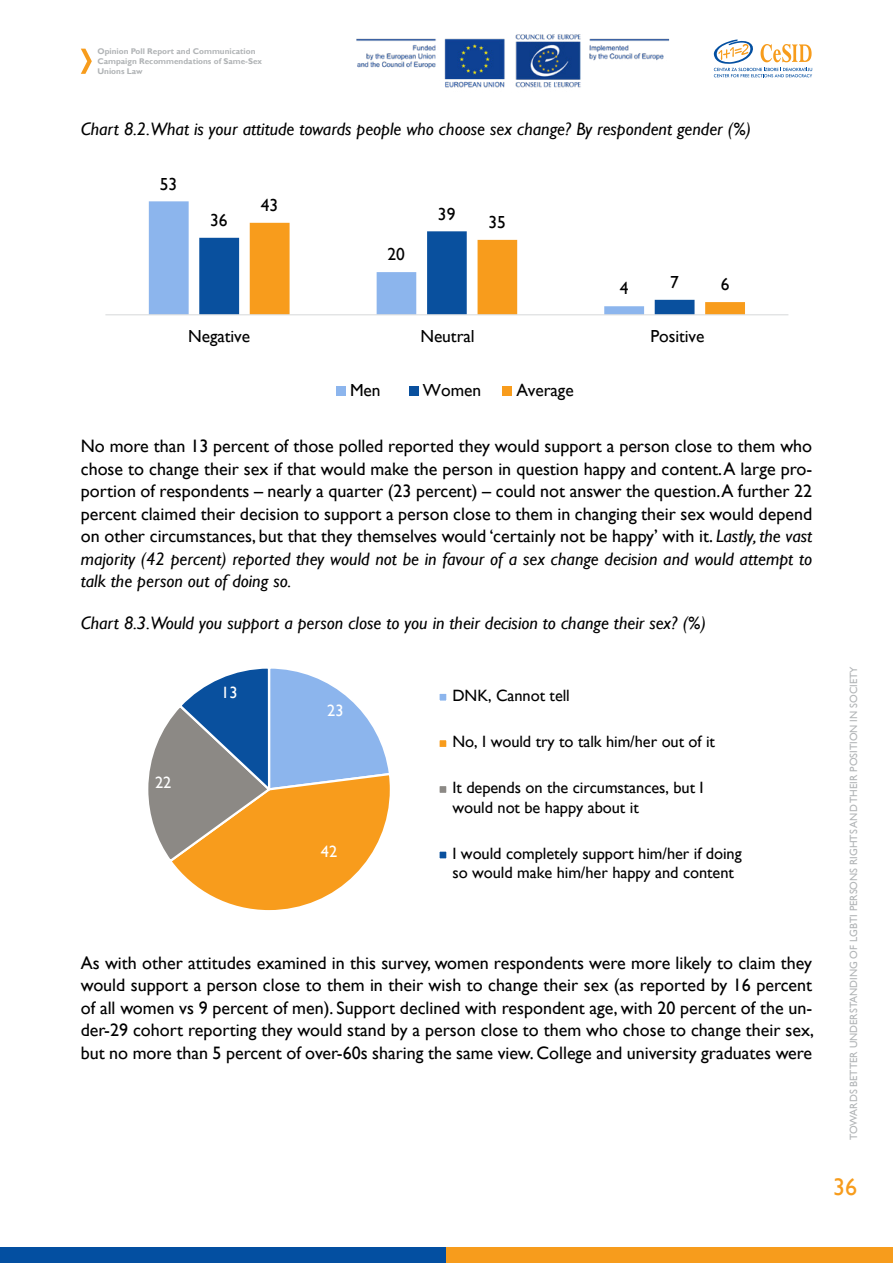
<style>
.page{position:relative;width:893px;height:1263px;background:#fff}
.page>*{position:absolute;margin:0;border:0;box-sizing:border-box;transform-origin:0 0}
.t1{font:24px "Gill Sans";color:#f79c1c}
.t2{font:18px/22.5px "Gill Sans";color:#000;text-align:justify}
.t3{font:italic 18px "Gill Sans";color:#000}
.t4{font:17.4px "Gill Sans";letter-spacing:-.005em;color:#000}
.t5{font:16.35px/19.6px "Gill Sans";letter-spacing:-.005em;color:#000}
.t6{font:16.35px "Gill Sans";letter-spacing:.005em;color:#fff}
.t7{font:10.5px "Gill Sans";color:#b1b4b6}
.t8{font:700 8.25px/9.8px "Gill Sans";color:#b1b4b6}
.s1{font-style:italic}
</style>
<div class="page">
<div style="left:0;top:1247px;width:446px;height:16px;background:#034fa1"></div>
<div style="left:446px;top:1247px;width:447px;height:16px;background:#f79c1c"></div>
<img style="left:357px;top:34px;width:313px;height:54px">
<svg style="left:81px;top:49px;width:11px;height:25px"></svg>
<svg style="left:713px;top:39px;width:99px;height:38px"></svg>
<svg style="left:149px;top:201px;width:141px;height:113px;fill:#8cb5ed"></svg>
<svg style="left:199px;top:231px;width:51px;height:83px"></svg>
<svg style="left:250px;top:223px;width:495px;height:91px"></svg>
<hr style="left:105px;top:314px;width:683px;height:1px;background:#dcddde">
<div style="left:336px;top:387px;width:10px;height:9px;background:#8cb5ed"></div>
<div style="left:409px;top:387px;width:10px;height:9px;background:#09509e"></div>
<div style="left:503px;top:387px;width:9px;height:9px;background:#f89c1c"></div>
<svg style="left:148px;top:668px;width:242px;height:243px"></svg>
<div style="left:438px;top:693px;width:9px;height:9px;background:#8cb5ed"></div>
<div style="left:437px;top:692px;width:11px;height:11px;border:2px solid #fff"></div>
<div style="left:438px;top:739px;width:9px;height:9px;background:#f89c1c"></div>
<div style="left:437px;top:738px;width:11px;height:11px;border:2px solid #fff"></div>
<div style="left:438px;top:785px;width:9px;height:9px;background:#8c8985"></div>
<div style="left:437px;top:784px;width:11px;height:11px;border:2px solid #fff"></div>
<div style="left:438px;top:850px;width:9px;height:9px;background:#09509e"></div>
<div style="left:437px;top:849px;width:11px;height:11px;border:2px solid #fff"></div>
<p class="t8" style="left:97px;top:47px;width:166px">Opinion Poll Report and Communication<br>Campaign Recommendations of Same-Sex<br>Unions Law</p>
<p class="t3" style="left:81px;top:118px;width:672px">Chart 8.2.What is your attitude towards people who choose sex change? By respondent gender (%)</p>
<p class="t4" style="left:160px;top:174px;width:19px">53</p>
<p class="t4" style="left:210px;top:210px;width:19px">36</p>
<p class="t4" style="left:261px;top:195px;width:19px">43</p>
<p class="t4" style="left:387px;top:244px;width:19px">20</p>
<p class="t4" style="left:438px;top:204px;width:19px">39</p>
<p class="t4" style="left:488px;top:212px;width:19px">35</p>
<p class="t4" style="left:620px;top:278px;width:10px">4</p>
<p class="t4" style="left:670px;top:272px;width:10px">7</p>
<p class="t4" style="left:188px;top:326px;width:64px">Negative</p>
<p class="t4" style="left:420px;top:326px;width:56px">Neutral</p>
<p class="t4" style="left:650px;top:326px;width:56px">Positive</p>
<p class="t4" style="left:350px;top:380px;width:32px">Men</p>
<p class="t4" style="left:423px;top:380px;width:60px">Women</p>
<p class="t4" style="left:516px;top:380px;width:59px">Average</p>
<p class="t4" style="left:721px;top:274px;width:10px">6</p>
<p class="t2" style="left:81px;top:435px;width:733px">No more than 13 percent of those polled reported they would support a person close to them who chose to change their sex if that would make the person in question happy and content. A large pro&shy;portion of respondents – nearly a quarter (23 percent) – could not answer the question.A further 22 percent claimed their decision to support a person close to them in changing their sex would depend on other circumstances, but that they themselves would ‘certainly not be happy’ with it. <span class="s1">Lastly, the vast majority (42 percent) reported they would not be in favour of a sex change decision and would attempt to talk the person out of doing so.</span></p>
<p class="t3" style="left:81px;top:612px;width:627px">Chart 8.3.Would you support a person close to you in their decision to change their sex? (%)</p>
<p class="t6" style="left:155px;top:773px;width:18px">22</p>
<p class="t6" style="left:221px;top:683px;width:18px">13</p>
<p class="t5" style="left:452px;top:686px;width:119px">DNK, Cannot tell</p>
<p class="t5" style="left:452px;top:732px;width:264px">No, I would try to talk him/her out of it</p>
<p class="t5" style="left:452px;top:778px;width:253px">It depends on the circumstances, but I would not be happy about it</p>
<p class="t5" style="left:452px;top:844px;width:291px">I would completely support him/her if doing so would make him/her happy and content</p>
<p class="t6" style="left:327px;top:701px;width:18px">23</p>
<p class="t6" style="left:321px;top:842px;width:18px">42</p>
<p class="t2" style="left:81px;top:952px;width:735px">As with other attitudes examined in this survey, women respondents were more likely to claim they would support a person close to them in their wish to change their sex (as reported by 16 percent of all women vs 9 percent of men). Support declined with respondent age, with 20 percent of the un&shy;der-29 cohort reporting they would stand by a person close to them who chose to change their sex, but no more than 5 percent of over-60s sharing the same view. College and university graduates were</p>
<p class="t7" style="left:848px;top:1140px;width:475px;rotate:-90deg">TOWARDS BETTER UNDERSTANDING OF LGBTI PERSONS RIGHTS AND THEIR POSITION IN SOCIETY</p>
<h1 class="t1" style="left:833px;top:1172px;width:25px">36</h1>
</div>
